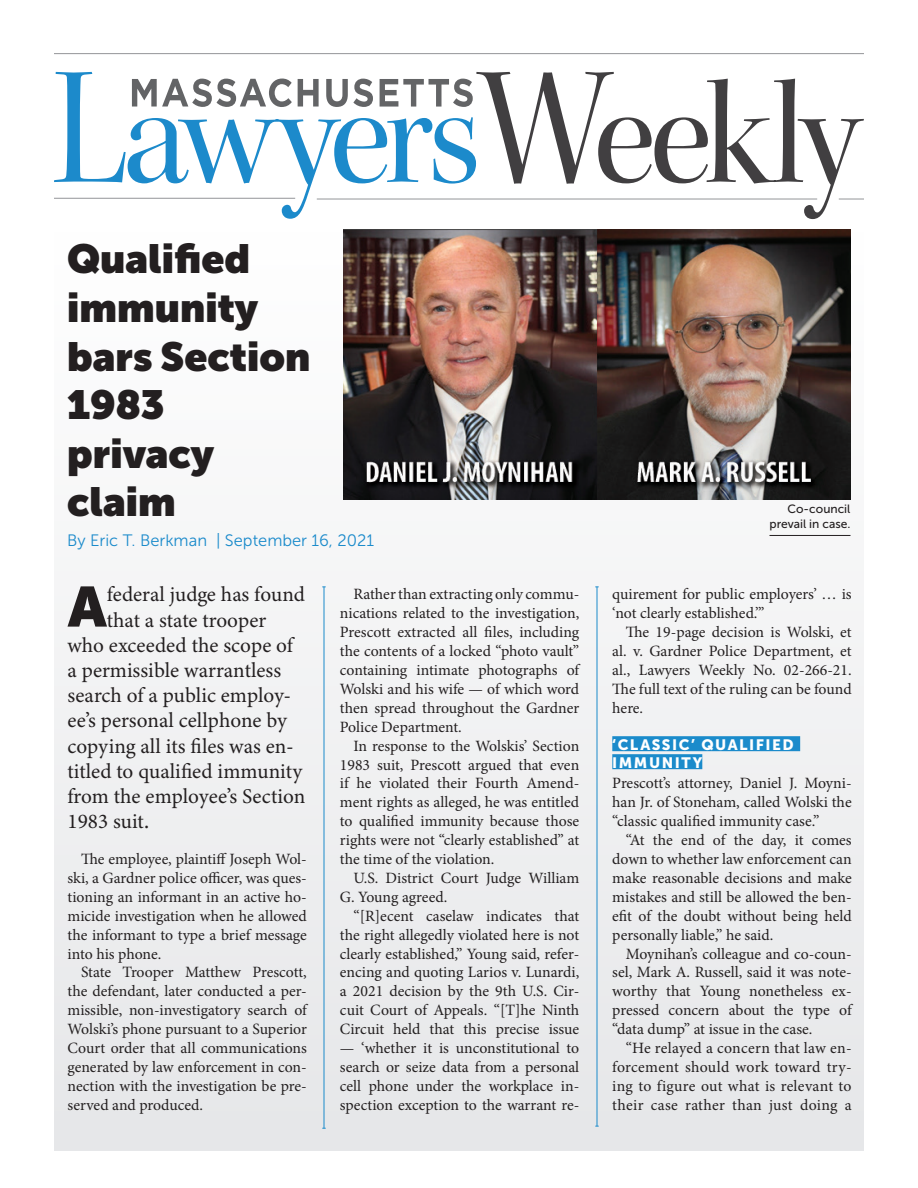
<style>
.page{position:relative;width:918px;height:1188px;background:#fff}
.page>*{position:absolute;margin:0;border:0;box-sizing:border-box;transform-origin:0 0}
.Lead_para{font:900 56.25px "Museo Sans Display";color:#231f20}
.Head{font:900 40.5px/48.6px "Museo Sans Display";color:#231f20}
.Lead_para-2{font:21px "Minion Variable Concept";color:#231f20}
.t1{font:16.5px "Museo Sans 300";color:#1b8bcb}
.RagRight_indent{font:15.75px/18.9px "Minion Pro";color:#231f20;text-align:justify}
.RagRight_noindent{font:15.75px/18.9px "Minion Pro";color:#231f20;text-align:justify}
.Subhead_highlite{font:15px/18px "Museo Sans 900";letter-spacing:.1em;color:#fff}
.t2{font:12px/14.4px "Museo Sans 500";color:#231f20;text-align:right}
</style>
<div class="page">
<div style="left:54px;top:232px;width:810px;height:918px;background:#f0f0f1"></div>
<svg style="left:476px;top:72px;width:388px;height:147px"></svg>
<svg style="left:54px;top:72px;width:422px;height:147px"></svg>
<svg style="left:132px;top:78px;width:341px;height:29px"></svg>
<div style="left:612px;top:736px;width:188px;height:15px;background:#1b8bcb"></div>
<div style="left:612px;top:754px;width:90px;height:15px;background:#1b8bcb"></div>
<hr style="left:54px;top:198px;width:241px;height:1px;background:#939598">
<hr style="left:54px;top:53px;width:810px;height:1px;background:#939598">
<hr style="left:317px;top:199px;width:500px;height:1px;background:#939598">
<svg style="left:839px;top:199px;width:25px;height:1px"></svg>
<hr style="left:324px;top:587px;width:1px;height:541px;background:#1b8bcb">
<img style="left:343px;top:230px;width:507px;height:270px">
<hr style="left:770px;top:535px;width:80px;height:1px;background:#231f20">
<hr style="left:597px;top:587px;width:1px;height:539px;background:#1b8bcb">
<p class="Head" style="left:67px;top:235px;width:245px">Qualified immunity bars Section<br>1983 privacy claim</p>
<p class="t1" style="left:67px;top:532px;width:308px">By Eric T. Berkman | September 16, 2021</p>
<p class="Lead_para" style="left:68px;top:574px;width:40px">A</p>
<p class="Lead_para-2" style="left:107px;top:580px;width:200px">federal judge has found</p>
<p class="Lead_para-2" style="left:107px;top:605px;width:161px">that a state trooper</p>
<p class="Lead_para-2" style="left:68px;top:630px;width:227px">who exceeded the scope of</p>
<p class="Lead_para-2" style="left:68px;top:656px;width:215px">a permissible warrantless</p>
<p class="Lead_para-2" style="left:68px;top:681px;width:225px">search of a public employ-</p>
<p class="Lead_para-2" style="left:68px;top:706px;width:221px">ee’s personal cellphone by</p>
<p class="Lead_para-2" style="left:68px;top:731px;width:227px">copying all its files was en-</p>
<p class="Lead_para-2" style="left:68px;top:756px;width:236px">titled to qualified immunity</p>
<p class="Lead_para-2" style="left:68px;top:782px;width:239px">from the employee’s Section</p>
<p class="Lead_para-2" style="left:68px;top:807px;width:83px">1983 suit.</p>
<p class="RagRight_indent" style="left:68px;top:850px;width:241px;text-indent:14px">The employee, plaintiff Joseph Wol&shy;ski, a Gardner police officer, was ques&shy;tioning an informant in an active ho&shy;micide investigation when he allowed the informant to type a brief message into his phone.</p>
<p class="RagRight_indent" style="left:68px;top:963px;width:241px;text-indent:14px">State Trooper Matthew Prescott, the defendant, later conducted a per&shy;missible, non-investigatory search of Wolski’s phone pursuant to a Superior Court order that all communications generated by law enforcement in con&shy;nection with the investigation be pre&shy;served and produced.</p>
<p class="RagRight_indent" style="left:340px;top:585px;width:241px;text-indent:14px">Rather than extracting only commu&shy;nications related to the investigation, Prescott extracted all files, including the contents of a locked “photo vault” containing intimate photographs of Wolski and his wife — of which word then spread throughout the Gardner Police Department.</p>
<p class="RagRight_indent" style="left:340px;top:736px;width:241px;text-indent:14px">In response to the Wolskis’ Section 1983 suit, Prescott argued that even if he violated their Fourth Amend&shy;ment rights as alleged, he was entitled to qualified immunity because those rights were not “clearly established” at the time of the violation.</p>
<p class="RagRight_indent" style="left:340px;top:868px;width:241px;text-indent:14px">U.S. District Court Judge William<br>G. Young agreed.</p>
<p class="RagRight_indent" style="left:340px;top:906px;width:241px;text-indent:14px">“[R]ecent caselaw indicates that the right allegedly violated here is not clearly established,” Young said, refer&shy;encing and quoting Larios v. Lunardi, a 2021 decision by the 9th U.S. Cir&shy;cuit Court of Appeals. “[T]he Ninth Circuit held that this precise issue</p>
<p class="RagRight_indent" style="left:340px;top:1039px;width:241px">— ‘whether it is unconstitutional to search or seize data from a personal cell phone under the workplace in&shy;spection exception to the warrant re-</p>
<p class="t2" style="left:770px;top:502px;width:83px">Co-council prevail in case.</p>
<p class="RagRight_indent" style="left:612px;top:585px;width:241px">quirement for public employers’ … is ‘not clearly established.’”</p>
<p class="RagRight_indent" style="left:612px;top:623px;width:241px;text-indent:14px">The 19-page decision is Wolski, et al. v. Gardner Police Department, et al., Lawyers Weekly No. 02-266-21.<br>The full text of the ruling can be found here.</p>
<p class="Subhead_highlite" style="left:612px;top:735px;width:183px">‘CLASSIC’ QUALIFIED<br>IMMUNITY</p>
<p class="RagRight_noindent" style="left:612px;top:774px;width:241px">Prescott’s attorney, Daniel J. Moyni&shy;han Jr. of Stoneham, called Wolski the “classic qualified immunity case.”</p>
<p class="RagRight_indent" style="left:612px;top:831px;width:241px;text-indent:14px">“At the end of the day, it comes down to whether law enforcement can make reasonable decisions and make mistakes and still be allowed the ben&shy;efit of the doubt without being held personally liable,” he said.</p>
<p class="RagRight_indent" style="left:612px;top:944px;width:241px;text-indent:14px">Moynihan’s colleague and co-coun&shy;sel, Mark A. Russell, said it was note&shy;worthy that Young nonetheless ex&shy;pressed concern about the type of “data dump” at issue in the case.</p>
<p class="RagRight_indent" style="left:612px;top:1039px;width:241px;text-indent:14px">“He relayed a concern that law en&shy;forcement should work toward try&shy;ing to figure out what is relevant to their case rather than just doing a</p>
</div>
